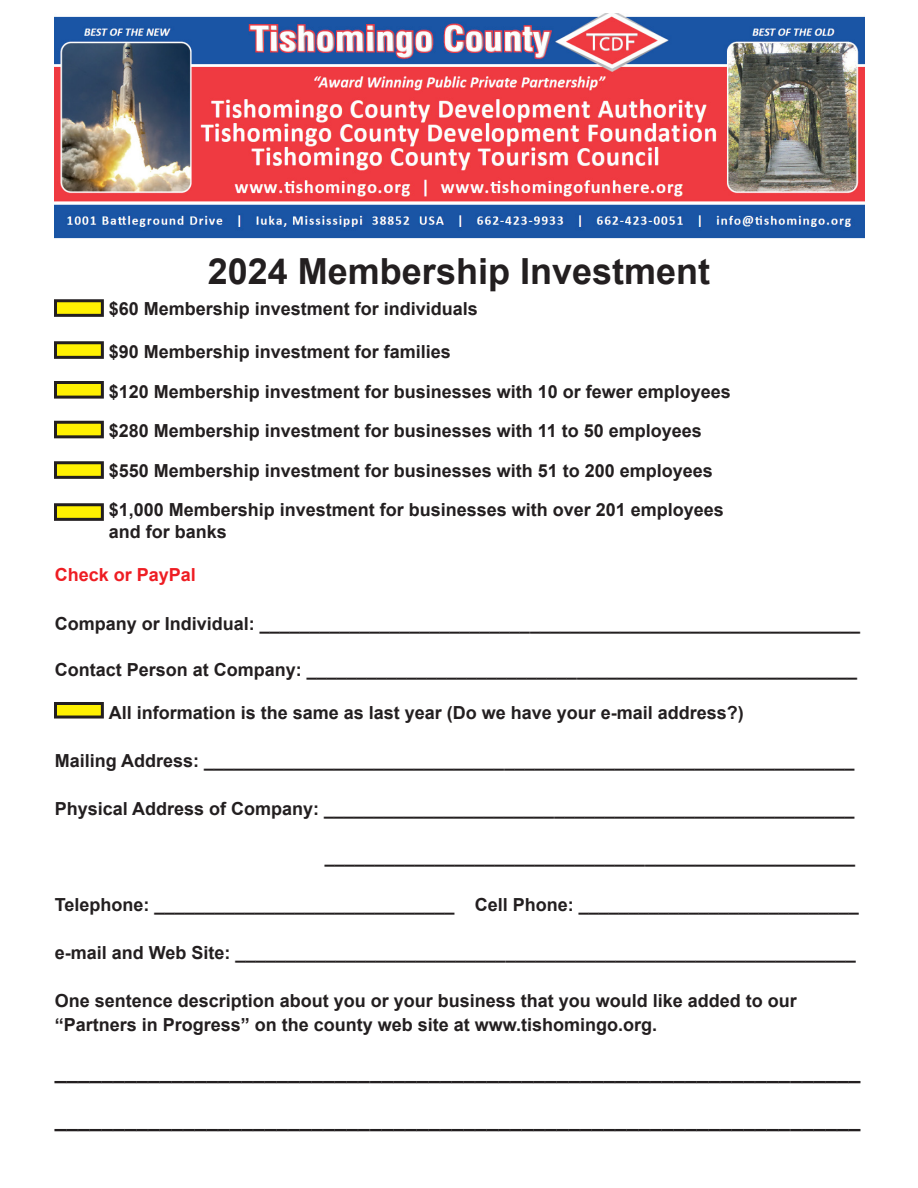
<style>
.page{position:relative;width:918px;height:1188px;background:#fff}
.page>*{position:absolute;margin:0;border:0;box-sizing:border-box;transform-origin:0 0}
.t1{font:700 36px "Arial";color:#231f20}
.t2{font:700 21px "Arial";color:#231f20}
.t3{font:700 18px "Arial";color:#231f20}
.t4{font:700 18px "Arial";color:#ee1d23}
</style>
<div class="page">
<div style="left:56px;top:301px;width:46px;height:14px;background:#fff101"></div>
<div style="left:54px;top:299px;width:50px;height:18px;border:3px solid #231f20"></div>
<div style="left:56px;top:343px;width:46px;height:14px;background:#fff101"></div>
<div style="left:54px;top:341px;width:50px;height:18px;border:3px solid #231f20"></div>
<div style="left:56px;top:382px;width:46px;height:15px;background:#fff101"></div>
<div style="left:54px;top:381px;width:50px;height:18px;border:3px solid #231f20"></div>
<div style="left:56px;top:422px;width:46px;height:15px;background:#fff101"></div>
<div style="left:54px;top:421px;width:50px;height:17px;border:3px solid #231f20"></div>
<div style="left:56px;top:463px;width:46px;height:14px;background:#fff101"></div>
<div style="left:54px;top:461px;width:50px;height:18px;border:3px solid #231f20"></div>
<div style="left:56px;top:704px;width:46px;height:13px;background:#fff101"></div>
<div style="left:54px;top:702px;width:50px;height:17px;border:3px solid #231f20"></div>
<div style="left:56px;top:505px;width:46px;height:14px;background:#fff101"></div>
<div style="left:54px;top:503px;width:50px;height:18px;border:3px solid #231f20"></div>
<img style="left:54px;top:14px;width:810px;height:225px">
<p class="t1" style="left:208px;top:246px;width:504px">2024 Membership Investment</p>
<p class="t3" style="left:109px;top:296px;width:371px">$60 Membership investment for individuals</p>
<p class="t3" style="left:109px;top:339px;width:344px">$90 Membership investment for families</p>
<p class="t3" style="left:109px;top:379px;width:624px">$120 Membership investment for businesses with 10 or fewer employees</p>
<p class="t3" style="left:109px;top:418px;width:595px">$280 Membership investment for businesses with 11 to 50 employees</p>
<p class="t3" style="left:109px;top:458px;width:606px">$550 Membership investment for businesses with 51 to 200 employees</p>
<p class="t3" style="left:109px;top:497px;width:617px">$1,000 Membership investment for businesses with over 201 employees</p>
<p class="t3" style="left:109px;top:519px;width:120px">and for banks</p>
<p class="t4" style="left:55px;top:562px;width:143px">Check or PayPal</p>
<p class="t3" style="left:55px;top:611px;width:807px">Company or Individual: ____________________________________________________________</p>
<p class="t3" style="left:55px;top:657px;width:804px">Contact Person at Company: _______________________________________________________</p>
<p class="t3" style="left:109px;top:700px;width:637px">All information is the same as last year (Do we have your e-mail address?)</p>
<p class="t3" style="left:55px;top:748px;width:801px">Mailing Address: _________________________________________________________________</p>
<p class="t3" style="left:55px;top:796px;width:801px">Physical Address of Company: _____________________________________________________</p>
<p class="t3" style="left:325px;top:844px;width:532px">_____________________________________________________</p>
<p class="t3" style="left:55px;top:892px;width:806px">Telephone: ______________________________ Cell Phone: ____________________________</p>
<p class="t3" style="left:55px;top:940px;width:803px">e-mail and Web Site: ______________________________________________________________</p>
<p class="t3" style="left:55px;top:988px;width:744px">One sentence description about you or your business that you would like added to our</p>
<p class="t3" style="left:55px;top:1012px;width:604px">“Partners in Progress” on the county web site at www.tishomingo.org.</p>
<p class="t2" style="left:55px;top:1057px;width:807px">_____________________________________________________________________</p>
<p class="t2" style="left:55px;top:1105px;width:807px">_____________________________________________________________________</p>
</div>
